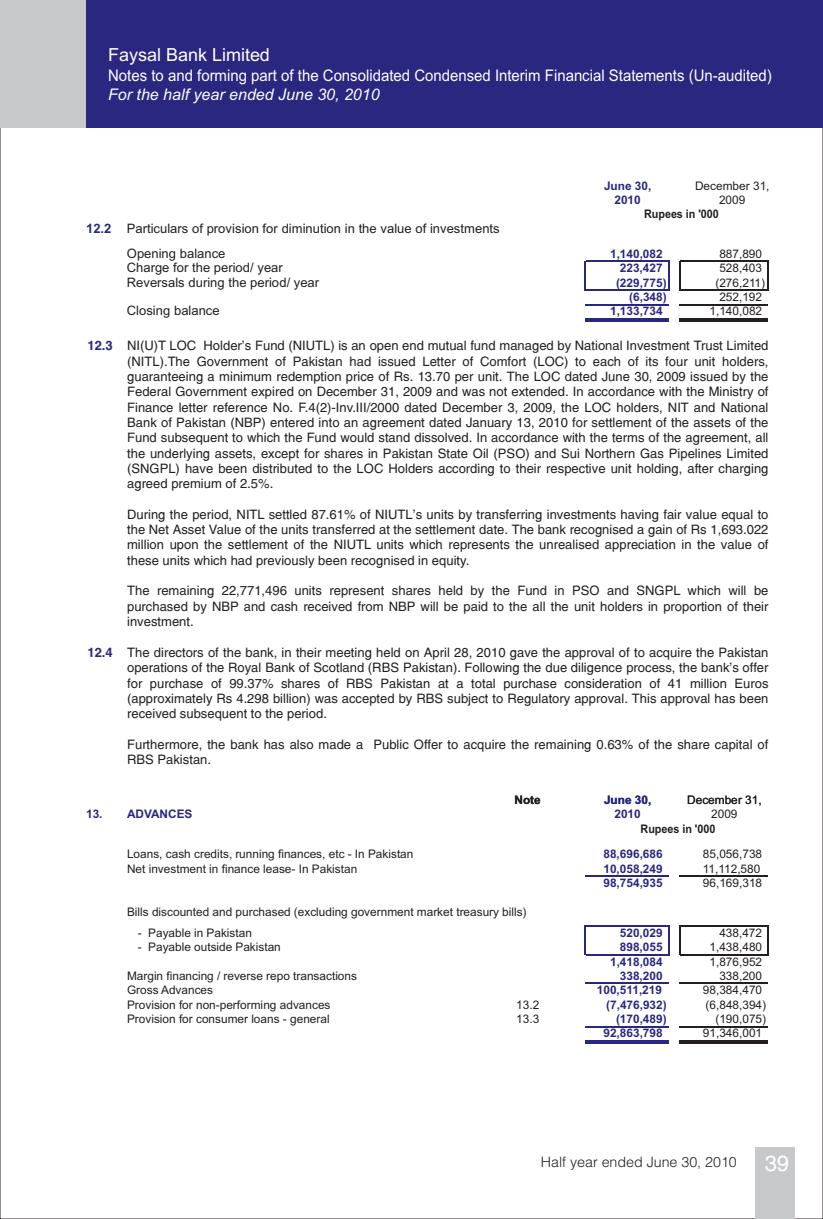
<style>
.page{position:relative;width:823px;height:1219px;background:#fff}
.page>*{position:absolute;margin:0;border:0;box-sizing:border-box;transform-origin:0 0}
.t1{font:22px "Switzerland";color:#fff}
.t2{font:18px "Arial";color:#fff}
.t3{font:16px "Arial";color:#fff;scale:.94 1}
.t4{font:italic 16px "Arial";color:#fff}
.t5{font:14.2px "Switzerland Light";color:#231f20}
.t6{font:13px/15.4px "Switzerland";color:#231f20;text-align:justify}
.t7{font:13px/25.4px "Arial";color:#231f20}
.t8{font:700 13px "Switzerland";color:#292780}
.t9{font:11.8px "Arial";color:#231f20}
.t10{font:700 11.8px "Arial";color:#292780}
.t11{font:700 11.8px "Arial";letter-spacing:-.005em;color:#231f20;scale:.91 1}
.t12{font:700 11.8px "Arial";letter-spacing:-.005em;color:#231f20}
.s1{font-weight:700;color:#292780}
</style>
<div class="page">
<div style="left:754px;top:1147px;width:40px;height:72px;background:#c7c8ca"></div>
<div style="left:0;top:0;width:822px;height:128px;background:#292780"></div>
<div style="left:0;top:0;width:86px;height:128px;background:#c7c8ca"></div>
<hr style="left:585px;top:261px;width:84px;height:1px;background:#292780">
<hr style="left:585px;top:290px;width:84px;height:1px;background:#292780">
<hr style="left:585px;top:304px;width:83px;height:1px;background:#292780">
<hr style="left:585px;top:318px;width:83px;height:1px;background:#292780">
<hr style="left:585px;top:320px;width:83px;height:1px;background:#292780">
<hr style="left:584px;top:261px;width:1px;height:30px;background:#292780">
<hr style="left:667px;top:262px;width:2px;height:29px;background:#292780">
<hr style="left:678px;top:261px;width:1px;height:30px;background:#231f20">
<svg style="left:767px;top:262px;width:1px;height:28px"></svg>
<hr style="left:679px;top:261px;width:89px;height:1px;background:#231f20">
<hr style="left:679px;top:290px;width:89px;height:1px;background:#231f20">
<hr style="left:679px;top:304px;width:89px;height:1px;background:#231f20">
<hr style="left:679px;top:318px;width:89px;height:1px;background:#231f20">
<hr style="left:679px;top:320px;width:89px;height:1px;background:#231f20">
<hr style="left:585px;top:875px;width:83px;height:2px;background:#292780">
<hr style="left:585px;top:925px;width:84px;height:2px;background:#292780">
<hr style="left:585px;top:954px;width:84px;height:1px;background:#292780">
<hr style="left:585px;top:983px;width:83px;height:1px;background:#292780">
<hr style="left:585px;top:1026px;width:83px;height:1px;background:#292780">
<hr style="left:585px;top:1040px;width:83px;height:1px;background:#292780">
<hr style="left:585px;top:1042px;width:83px;height:1px;background:#292780">
<hr style="left:584px;top:925px;width:1px;height:30px;background:#292780">
<hr style="left:667px;top:927px;width:2px;height:28px;background:#292780">
<hr style="left:678px;top:925px;width:1px;height:30px;background:#231f20">
<svg style="left:767px;top:927px;width:1px;height:27px"></svg>
<hr style="left:679px;top:875px;width:89px;height:2px;background:#231f20">
<hr style="left:679px;top:925px;width:89px;height:2px;background:#231f20">
<hr style="left:679px;top:954px;width:89px;height:1px;background:#231f20">
<hr style="left:679px;top:983px;width:89px;height:1px;background:#231f20">
<hr style="left:679px;top:1026px;width:89px;height:1px;background:#231f20">
<hr style="left:679px;top:1040px;width:89px;height:1px;background:#231f20">
<hr style="left:679px;top:1042px;width:89px;height:1px;background:#231f20">
<h2 class="t2" style="left:108px;top:48px;width:163px">Faysal Bank Limited</h2>
<p class="t4" style="left:108px;top:88px;width:273px">For the half year ended June 30, 2010</p>
<p class="t3" style="left:108px;top:69px;width:707px">Notes to and forming part of the Consolidated Condensed Interim Financial Statements (Un-audited)</p>
<p class="t10" style="left:603px;top:181px;width:49px">June 30,</p>
<p class="t9" style="left:694px;top:181px;width:76px">December 31,</p>
<p class="t10" style="left:614px;top:195px;width:28px">2010</p>
<p class="t9" style="left:718px;top:195px;width:28px">2009</p>
<p class="t7" style="left:127px;top:217px;width:374px;text-indent:-41px"><span class="s1">12.2</span> Particulars of provision for diminution in the value of investments<br>Opening balance</p>
<p class="t11" style="left:643px;top:210px;width:84px">Rupees in '000</p>
<p class="t10" style="left:609px;top:250px;width:54px">1,140,082</p>
<p class="t9" style="left:719px;top:250px;width:44px">887,890</p>
<p class="t8" style="left:87px;top:338px;width:27px">12.3</p>
<p class="t8" style="left:87px;top:644px;width:27px">12.4</p>
<p class="t7" style="left:127px;top:256px;width:157px">Charge for the period/ year</p>
<p class="t10" style="left:619px;top:264px;width:44px">223,427</p>
<p class="t9" style="left:719px;top:264px;width:44px">528,403</p>
<p class="t7" style="left:127px;top:271px;width:194px">Reversals during the period/ year</p>
<p class="t10" style="left:615px;top:278px;width:52px">(229,775)</p>
<p class="t9" style="left:715px;top:278px;width:51px">(276,211)</p>
<p class="t10" style="left:628px;top:293px;width:39px">(6,348)</p>
<p class="t9" style="left:719px;top:293px;width:44px">252,192</p>
<p class="t7" style="left:127px;top:299px;width:94px">Closing balance</p>
<p class="t10" style="left:609px;top:307px;width:54px">1,133,734</p>
<p class="t9" style="left:709px;top:307px;width:54px">1,140,082</p>
<p class="t6" style="left:127px;top:340px;width:642px">NI(U)T LOC Holder's Fund (NIUTL) is an open end mutual fund managed by National Investment Trust Limited (NITL).The Government of Pakistan had issued Letter of Comfort (LOC) to each of its four unit holders, guaranteeing a minimum redemption price of Rs. 13.70 per unit. The LOC dated June 30, 2009 issued by the Federal Government expired on December 31, 2009 and was not extended. In accordance with the Ministry of Finance letter reference No. F.4(2)-Inv.III/2000 dated December 3, 2009, the LOC holders, NIT and National Bank of Pakistan (NBP) entered into an agreement dated January 13, 2010 for settlement of the assets of the Fund subsequent to which the Fund would stand dissolved. In accordance with the terms of the agreement, all the underlying assets, except for shares in Pakistan State Oil (PSO) and Sui Northern Gas Pipelines Limited (SNGPL) have been distributed to the LOC Holders according to their respective unit holding, after charging agreed premium of 2.5%.</p>
<p class="t6" style="left:127px;top:508px;width:642px">During the period, NITL settled 87.61% of NIUTL's units by transferring investments having fair value equal to the Net Asset Value of the units transferred at the settlement date. The bank recognised a gain of Rs 1,693.022 million upon the settlement of the NIUTL units which represents the unrealised appreciation in the value of these units which had previously been recognised in equity.</p>
<p class="t6" style="left:127px;top:585px;width:642px">The remaining 22,771,496 units represent shares held by the Fund in PSO and SNGPL which will be purchased by NBP and cash received from NBP will be paid to the all the unit holders in proportion of their investment.</p>
<p class="t6" style="left:127px;top:646px;width:642px">The directors of the bank, in their meeting held on April 28, 2010 gave the approval of to acquire the Pakistan operations of the Royal Bank of Scotland (RBS Pakistan). Following the due diligence process, the bank's offer for purchase of 99.37% shares of RBS Pakistan at a total purchase consideration of 41 million Euros (approximately Rs 4.298 billion) was accepted by RBS subject to Regulatory approval. This approval has been received subsequent to the period.</p>
<p class="t6" style="left:127px;top:738px;width:642px">Furthermore, the bank has also made a Public Offer to acquire the remaining 0.63% of the share capital of<br>RBS Pakistan.</p>
<p class="t12" style="left:514px;top:795px;width:28px">Note</p>
<p class="t10" style="left:603px;top:795px;width:49px">June 30,</p>
<p class="t9" style="left:686px;top:795px;width:76px">December 31,</p>
<p class="t10" style="left:86px;top:809px;width:108px">13. ADVANCES</p>
<p class="t10" style="left:614px;top:809px;width:28px">2010</p>
<p class="t9" style="left:710px;top:809px;width:28px">2009</p>
<p class="t9" style="left:127px;top:850px;width:288px">Loans, cash credits, running finances, etc - In Pakistan</p>
<p class="t10" style="left:603px;top:850px;width:61px">88,696,686</p>
<p class="t9" style="left:702px;top:850px;width:61px">85,056,738</p>
<p class="t9" style="left:127px;top:864px;width:231px">Net investment in finance lease- In Pakistan</p>
<p class="t10" style="left:603px;top:864px;width:61px">10,058,249</p>
<p class="t9" style="left:702px;top:864px;width:59px">11,112,580</p>
<p class="t10" style="left:603px;top:879px;width:61px">98,754,935</p>
<p class="t9" style="left:702px;top:879px;width:61px">96,169,318</p>
<p class="t9" style="left:127px;top:907px;width:401px">Bills discounted and purchased (excluding government market treasury bills)</p>
<p class="t9" style="left:138px;top:928px;width:116px">- Payable in Pakistan</p>
<p class="t10" style="left:619px;top:928px;width:44px">520,029</p>
<p class="t9" style="left:719px;top:928px;width:44px">438,472</p>
<p class="t9" style="left:138px;top:943px;width:144px">- Payable outside Pakistan</p>
<p class="t10" style="left:619px;top:943px;width:44px">898,055</p>
<p class="t9" style="left:709px;top:943px;width:54px">1,438,480</p>
<p class="t10" style="left:609px;top:957px;width:54px">1,418,084</p>
<p class="t9" style="left:709px;top:957px;width:54px">1,876,952</p>
<p class="t9" style="left:127px;top:971px;width:231px">Margin financing / reverse repo transactions</p>
<p class="t10" style="left:619px;top:971px;width:44px">338,200</p>
<p class="t9" style="left:719px;top:971px;width:44px">338,200</p>
<p class="t9" style="left:127px;top:986px;width:87px">Gross Advances</p>
<p class="t10" style="left:596px;top:986px;width:67px">100,511,219</p>
<p class="t9" style="left:702px;top:986px;width:61px">98,384,470</p>
<p class="t9" style="left:127px;top:1000px;width:205px">Provision for non-performing advances</p>
<p class="t9" style="left:516px;top:1000px;width:25px">13.2</p>
<p class="t10" style="left:606px;top:1000px;width:62px">(7,476,932)</p>
<p class="t9" style="left:705px;top:1000px;width:62px">(6,848,394)</p>
<p class="t9" style="left:127px;top:1015px;width:204px">Provision for consumer loans - general</p>
<p class="t9" style="left:516px;top:1015px;width:25px">13.3</p>
<p class="t10" style="left:615px;top:1015px;width:52px">(170,489)</p>
<p class="t9" style="left:715px;top:1015px;width:52px">(190,075)</p>
<p class="t10" style="left:603px;top:1029px;width:61px">92,863,798</p>
<p class="t9" style="left:702px;top:1029px;width:61px">91,346,001</p>
<p class="t11" style="left:640px;top:825px;width:84px">Rupees in '000</p>
<p class="t5" style="left:540px;top:1153px;width:197px">Half year ended June 30, 2010</p>
<h1 class="t1" style="left:764px;top:1150px;width:26px">39</h1>
</div>
